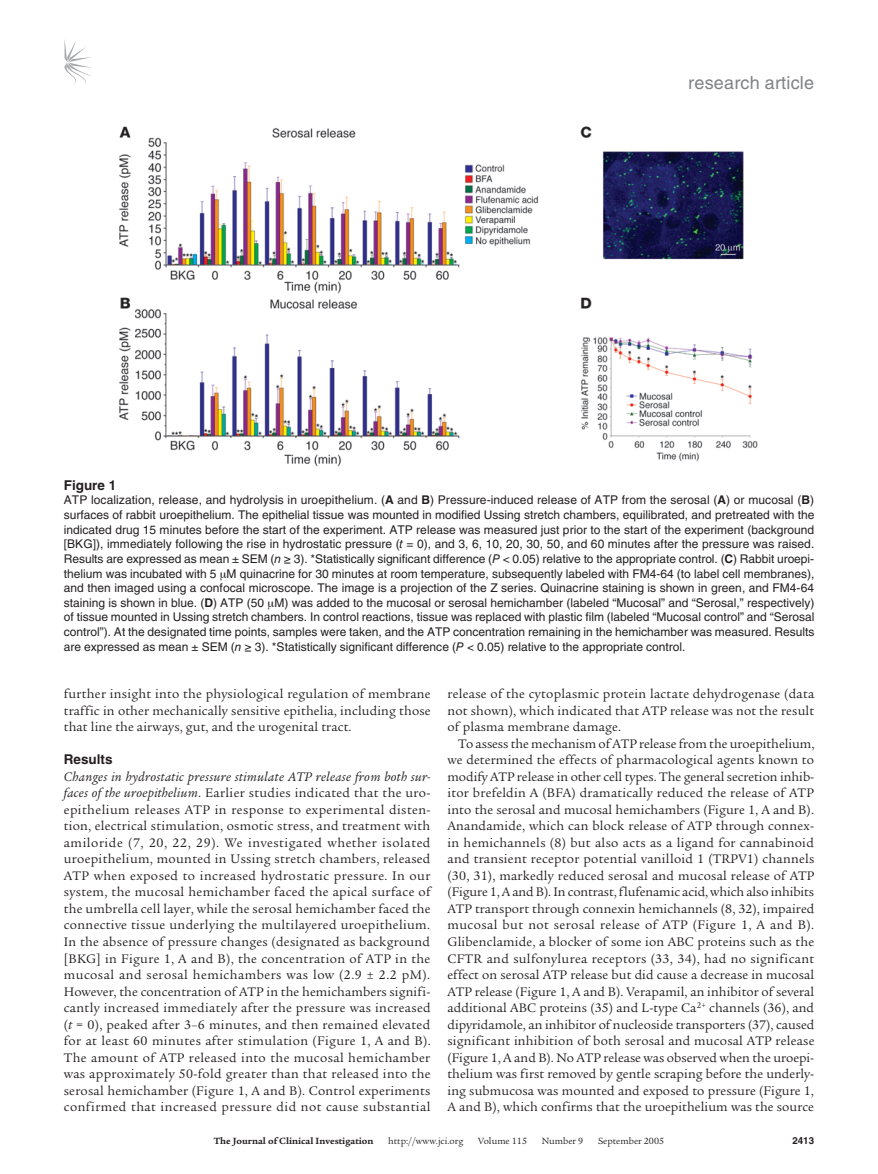
<style>
.page{position:relative;width:878px;height:1174px;background:#fff}
.page>*{position:absolute;margin:0;border:0;box-sizing:border-box;transform-origin:0 0}
.t1{font:18px "Helvetica LT Std";letter-spacing:.01em;color:#808285}
.t2{font:13.5px/16.5px "Legacy Serif Std";letter-spacing:.015em;color:#231f20;text-align:justify}
.t3{font:700 13.5px "Helvetica LT Std";color:#231f20}
.t4{font:12px/14.7px "Helvetica LT Std";color:#231f20;text-align:justify}
.t5{font:9.75px "Legacy Serif Std";color:#231f20}
.t6{font:700 9.75px "Legacy Serif Std";color:#231f20}
.t7{font:700 9.75px "Helvetica LT Std";color:#231f20}
.s1{font-weight:700}
.s2{font-style:italic}
</style>
<div class="page">
<svg style="left:64px;top:39px;width:27px;height:45px"></svg>
<img style="left:119px;top:126px;width:639px;height:341px">
<h1 class="t1" style="left:688px;top:72px;width:127px">research article</h1>
<p class="t3" style="left:64px;top:477px;width:54px">Figure 1</p>
<p class="t4" style="left:64px;top:493px;width:752px">ATP localization, release, and hydrolysis in uroepithelium. (<span class="s1">A</span> and <span class="s1">B</span>) Pressure-induced release of ATP from the serosal (<span class="s1">A</span>) or mucosal (<span class="s1">B</span>) surfaces of rabbit uroepithelium. The epithelial tissue was mounted in modified Ussing stretch chambers, equilibrated, and pretreated with the indicated drug 15 minutes before the start of the experiment. ATP release was measured just prior to the start of the experiment (background [BKG]), immediately following the rise in hydrostatic pressure (<span class="s2">t</span> = 0), and 3, 6, 10, 20, 30, 50, and 60 minutes after the pressure was raised.<br>Results are expressed as mean ± SEM (<span class="s2">n</span> ≥ 3). *Statistically significant difference (<span class="s2">P</span> &lt; 0.05) relative to the appropriate control. (<span class="s1">C</span>) Rabbit uroepi&shy;thelium was incubated with 5 M quinacrine for 30 minutes at room temperature, subsequently labeled with FM4-64 (to label cell membranes), and then imaged using a confocal microscope. The image is a projection of the Z series. Quinacrine staining is shown in green, and FM4-64 staining is shown in blue. (<span class="s1">D</span>) ATP (50 M) was added to the mucosal or serosal hemichamber (labeled “Mucosal” and “Serosal,” respectively) of tissue mounted in Ussing stretch chambers. In control reactions, tissue was replaced with plastic film (labeled “Mucosal control” and “Serosal control”). At the designated time points, samples were taken, and the ATP concentration remaining in the hemichamber was measured. Results are expressed as mean ± SEM (<span class="s2">n</span> ≥ 3). *Statistically significant difference (<span class="s2">P</span> &lt; 0.05) relative to the appropriate control.</p>
<p class="t2" style="left:64px;top:686px;width:368px">further insight into the physiological regulation of membrane traffic in other mechanically sensitive epithelia, including those that line the airways, gut, and the urogenital tract.</p>
<p class="t3" style="left:64px;top:751px;width:50px">Results</p>
<p class="t2" style="left:64px;top:768px;width:368px"><span class="s2">Changes in hydrostatic pressure stimulate ATP release from both sur&shy;faces of the uroepithelium</span>. Earlier studies indicated that the uro&shy;epithelium releases ATP in response to experimental disten&shy;tion, electrical stimulation, osmotic stress, and treatment with amiloride (7, 20, 22, 29). We investigated whether isolated uroepithelium, mounted in Ussing stretch chambers, released ATP when exposed to increased hydrostatic pressure. In our system, the mucosal hemichamber faced the apical surface of the umbrella cell layer, while the serosal hemichamber faced the connective tissue underlying the multilayered uroepithelium.<br>In the absence of pressure changes (designated as background [BKG] in Figure 1, A and B), the concentration of ATP in the mucosal and serosal hemichambers was low (2.9 ± 2.2 pM).<br>However, the concentration of ATP in the hemichambers signifi&shy;cantly increased immediately after the pressure was increased (<span class="s2">t</span> = 0), peaked after 3–6 minutes, and then remained elevated for at least 60 minutes after stimulation (Figure 1, A and B).<br>The amount of ATP released into the mucosal hemichamber was approximately 50-fold greater than that released into the serosal hemichamber (Figure 1, A and B). Control experiments confirmed that increased pressure did not cause substantial</p>
<p class="t2" style="left:447px;top:686px;width:368px">release of the cytoplasmic protein lactate dehydrogenase (data not shown), which indicated that ATP release was not the result of plasma membrane damage.</p>
<p class="t2" style="left:447px;top:735px;width:368px;text-indent:11px">To assess the mechanism of ATP release from the uroepithelium, we determined the effects of pharmacological agents known to modify ATP release in other cell types. The general secretion inhib&shy;itor brefeldin A (BFA) dramatically reduced the release of ATP into the serosal and mucosal hemichambers (Figure 1, A and B).<br>Anandamide, which can block release of ATP through connex&shy;in hemichannels (8) but also acts as a ligand for cannabinoid and transient receptor potential vanilloid 1 (TRPV1) channels (30, 31), markedly reduced serosal and mucosal release of ATP (Figure 1, A and B). In contrast, flufenamic acid, which also inhibits ATP transport through connexin hemichannels (8, 32), impaired mucosal but not serosal release of ATP (Figure 1, A and B).<br>Glibenclamide, a blocker of some ion ABC proteins such as the CFTR and sulfonylurea receptors (33, 34), had no significant effect on serosal ATP release but did cause a decrease in mucosal ATP release (Figure 1, A and B). Verapamil, an inhibitor of several additional ABC proteins (35) and L-type Ca<sup>2+</sup> channels (36), and dipyridamole, an inhibitor of nucleoside transporters (37), caused significant inhibition of both serosal and mucosal ATP release (Figure 1, A and B). No ATP release was observed when the uroepi&shy;thelium was first removed by gentle scraping before the underly&shy;ing submucosa was mounted and exposed to pressure (Figure 1, A and B), which confirms that the uroepithelium was the source</p>
<p class="t6" style="left:214px;top:1135px;width:161px">The Journal of Clinical Investigation</p>
<p class="t5" style="left:388px;top:1135px;width:77px">http://www.jci.org</p>
<p class="t5" style="left:478px;top:1135px;width:50px">Volume 115</p>
<p class="t5" style="left:541px;top:1135px;width:43px">Number 9</p>
<p class="t5" style="left:598px;top:1135px;width:68px">September 2005</p>
<p class="t7" style="left:792px;top:1134px;width:23px">2413</p>
</div>
